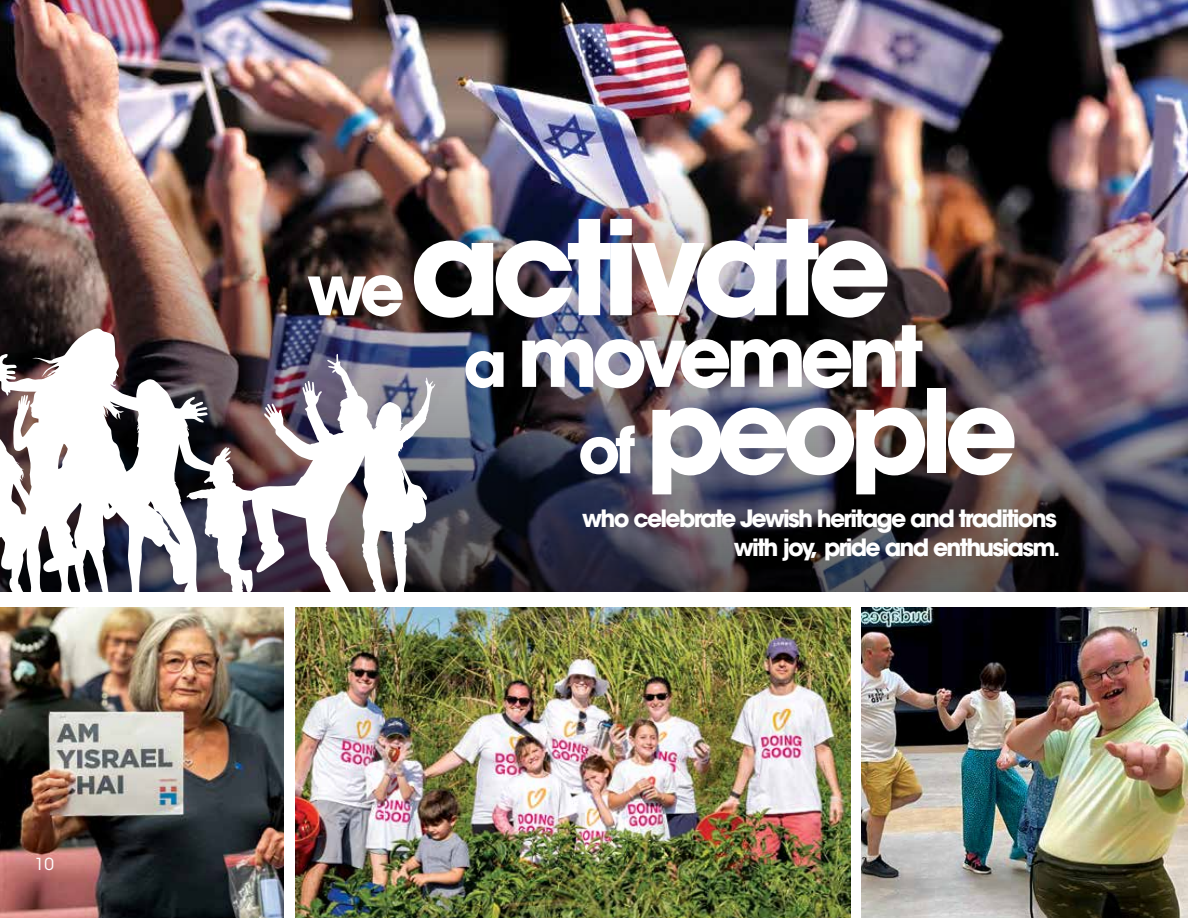
<style>
.page{position:relative;width:1188px;height:918px;background:#fff}
.page>*{position:absolute;margin:0;border:0;box-sizing:border-box;transform-origin:0 0}
.t1{font:700 130.2px "ITC Avant Garde Std";letter-spacing:-.075em;color:#fff}
.t2{font:700 114.3px "ITC Avant Garde Std";letter-spacing:-.075em;color:#fff}
.t3{font:700 83.25px "ITC Avant Garde Std";letter-spacing:-.075em;color:#fff}
.t4{font:700 23.7px/28.5px "ITC Avant Garde Std";letter-spacing:-.075em;color:#fff;text-align:right}
.t5{font:16.5px "ITC Avant Garde Std";color:#fff}
.s1{font-size:69.9px}
.s2{font-size:62.4px}
.s3{font-size:63.45px}
.s4{font-size:19.2px}
</style>
<div class="page">
<img style="left:0;top:0;width:1188px;height:160px">
<img style="left:0;top:160px;width:1188px;height:432px">
<img style="left:0;top:300px;width:436px;height:292px">
<img style="left:0;top:607px;width:284px;height:311px">
<img style="left:295px;top:607px;width:555px;height:311px">
<img style="left:862px;top:607px;width:326px;height:311px">
<p class="t5" style="left:35px;top:854px;width:21px">10</p>
<h1 class="t1" style="left:307px;top:183px;width:586px"><span class="s1">we</span>activate</h1>
<h3 class="t3" style="left:463px;top:302px;width:462px"><span class="s2">a</span> movement</h3>
<h2 class="t2" style="left:578px;top:357px;width:442px"><span class="s3">of</span> people</h2>
<p class="t4" style="left:582px;top:504px;width:479px">who celebrate Jewish heritage and traditions with joy, pride and enthusiasm<span class="s4">.</span></p>
</div>
